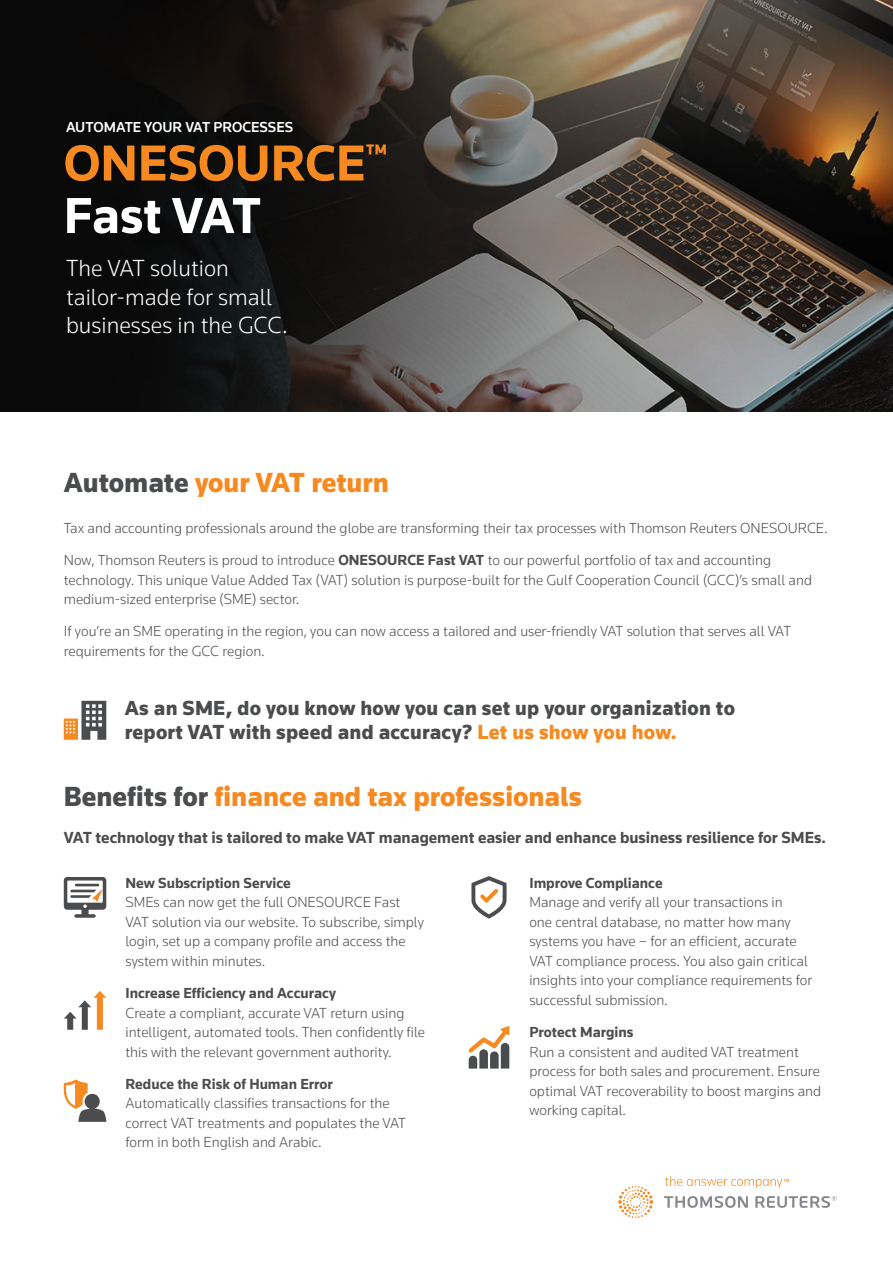
<style>
.page{position:relative;width:893px;height:1263px;background:#fff}
.page>*{position:absolute;margin:0;border:0;box-sizing:border-box;transform-origin:0 0}
.t1{font:700 52.5px/52.5px "Knowledge 2017";color:#f6891f}
.t2{font:900 28.5px "Knowledge 2017";color:#f6891f}
.t3{font:300 24px/28.8px "Knowledge 2017";color:#fff}
.Body_Text{font:900 21px/24px "Knowledge 2017";letter-spacing:.01em;color:#4b4c4d}
.Body_Text-2{font:700 16.5px "Knowledge 2017";color:#4b4c4d}
.Body_Text-3{font:300 15px/19.5px "Knowledge 2017";color:#4b4c4d}
.Body_Text-4{font:700 15px "Knowledge 2017";color:#4b4c4d}
.t4{font:500 14.85px "Knowledge 2017";color:#fff}
.s1{color:#fff}
.s2{color:#4b4c4d}
.s3{font-weight:700}
.s4{color:#f6891f}
</style>
<div class="page">
<svg style="left:618px;top:1176px;width:218px;height:42px"></svg>
<img style="left:0;top:0;width:893px;height:412px">
<svg style="left:64px;top:877px;width:42px;height:41px"></svg>
<svg style="left:471px;top:876px;width:36px;height:43px"></svg>
<svg style="left:468px;top:1026px;width:41px;height:42px"></svg>
<svg style="left:64px;top:991px;width:42px;height:39px"></svg>
<svg style="left:64px;top:1079px;width:42px;height:43px"></svg>
<svg style="left:64px;top:701px;width:42px;height:39px"></svg>
<h2 class="t4" style="left:66px;top:118px;width:229px">AUTOMATE YOUR VAT PROCESSES</h2>
<h2 class="t1" style="left:64px;top:136px;width:325px">ONESOURCE<sup>™<br></sup><span class="s1">Fast VAT</span></h2>
<h2 class="t3" style="left:66px;top:253px;width:223px">The VAT solution tailor-made for small businesses in the GCC.</h2>
<h2 class="t2" style="left:64px;top:465px;width:327px"><span class="s2">Automate</span> your VAT return</h2>
<p class="Body_Text-3" style="left:64px;top:518px;width:765px">Tax and accounting professionals around the globe are transforming their tax processes with Thomson Reuters ONESOURCE.</p>
<p class="Body_Text-3" style="left:64px;top:550px;width:750px">Now, Thomson Reuters is proud to introduce <span class="s3">ONESOURCE Fast VAT</span> to our powerful portfolio of tax and accounting technology. This unique Value Added Tax (VAT) solution is purpose-built for the Gulf Cooperation Council (GCC)’s small and medium-sized enterprise (SME) sector.</p>
<p class="Body_Text-3" style="left:64px;top:621px;width:729px">If you’re an SME operating in the region, you can now access a tailored and user-friendly VAT solution that serves all VAT requirements for the GCC region.</p>
<p class="Body_Text" style="left:125px;top:696px;width:612px">As an SME, do you know how you can set up your organization to report VAT with speed and accuracy? <span class="s4">Let us show you how.</span></p>
<h2 class="t2" style="left:64px;top:779px;width:519px"><span class="s2">Benefits for</span> finance and tax professionals</h2>
<p class="Body_Text-2" style="left:64px;top:827px;width:764px">VAT technology that is tailored to make VAT management easier and enhance business resilience for SMEs.</p>
<p class="Body_Text-4" style="left:125px;top:873px;width:167px">New Subscription Service</p>
<p class="Body_Text-3" style="left:125px;top:892px;width:300px">SMEs can now get the full ONESOURCE Fast VAT solution via our website. To subscribe, simply login, set up a company profile and access the system within minutes.</p>
<p class="Body_Text-4" style="left:125px;top:984px;width:212px">Increase Efficiency and Accuracy</p>
<p class="Body_Text-3" style="left:125px;top:1002px;width:301px">Create a compliant, accurate VAT return using intelligent, automated tools. Then confidently file this with the relevant government authority.</p>
<p class="Body_Text-4" style="left:125px;top:1074px;width:209px">Reduce the Risk of Human Error</p>
<p class="Body_Text-3" style="left:125px;top:1093px;width:282px">Automatically classifies transactions for the correct VAT treatments and populates the VAT form in both English and Arabic.</p>
<p class="Body_Text-4" style="left:529px;top:873px;width:135px">Improve Compliance</p>
<p class="Body_Text-3" style="left:529px;top:892px;width:284px">Manage and verify all your transactions in<br>one central database, no matter how many systems you have – for an efficient, accurate VAT compliance process. You also gain critical insights into your compliance requirements for successful submission.</p>
<p class="Body_Text-4" style="left:529px;top:1023px;width:106px">Protect Margins</p>
<p class="Body_Text-3" style="left:529px;top:1041px;width:293px">Run a consistent and audited VAT treatment process for both sales and procurement. Ensure optimal VAT recoverability to boost margins and working capital.</p>
</div>
